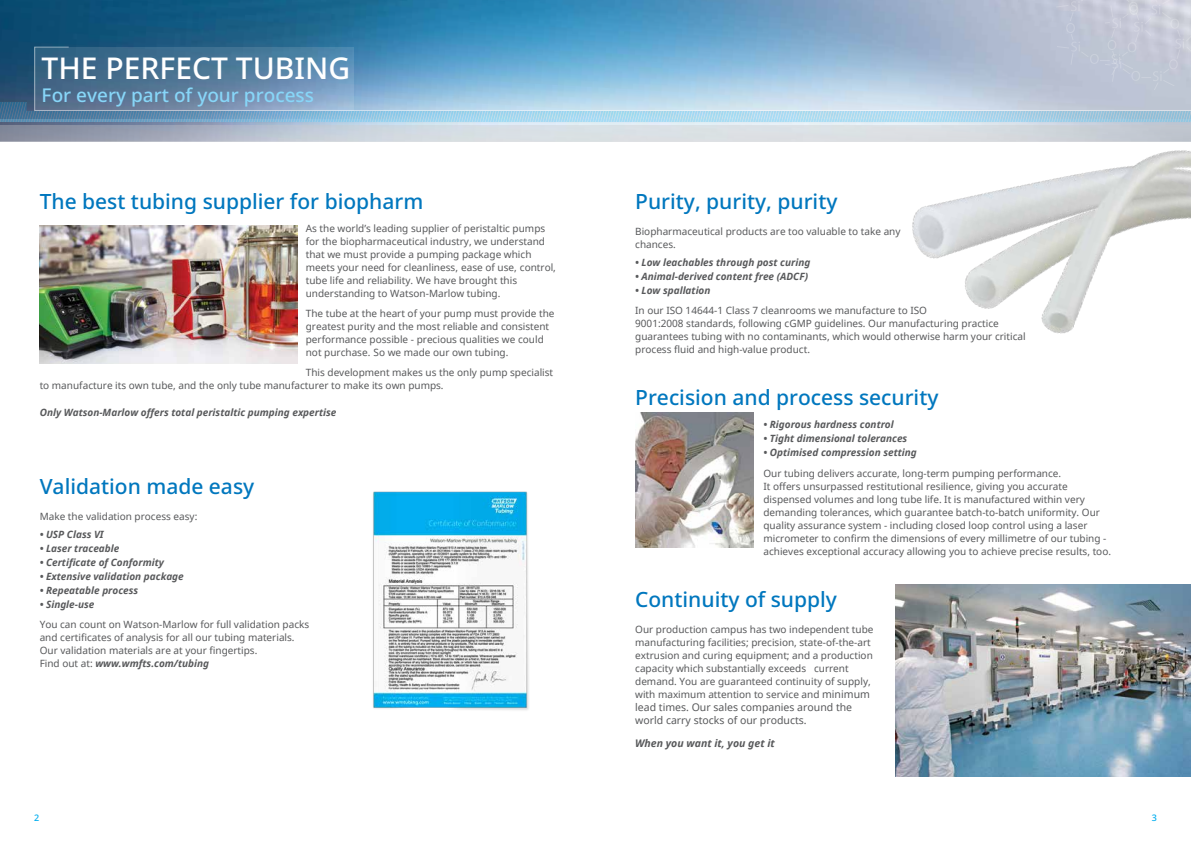
<style>
.page{position:relative;width:1191px;height:842px;background:#fff}
.page>*{position:absolute;margin:0;border:0;box-sizing:border-box;transform-origin:0 0}
.t1{font:500 30px "Noto Sans";color:#fff}
.t2{font:500 21px "Noto Sans";color:#0077be}
.t3{font:500 19px "Noto Sans";color:#87d6f8}
.t4{font:10.5px/13px "Noto Sans";color:#58595b}
.t5{font:italic 700 10.5px "Noto Sans";color:#58595b}
.t6{font:10px/13px "Noto Sans";color:#58595b}
.t7{font:italic 700 10px "Noto Sans";color:#58595b}
.t8{font:500 9px "Noto Sans";color:#00aeef}
.s1{font-weight:700;font-style:italic}
.s2{font-size:10.5px}
</style>
<div class="page">
<img style="left:0;top:0;width:1191px;height:125px">
<svg style="left:0;top:125px;width:1191px;height:17px;background:#c6ccd5"></svg>
<svg style="left:0;top:102px;width:1191px;height:17px;background:#92bed7"></svg>
<hr style="left:0;top:119px;width:1191px;height:3px;background:#9ddcf9">
<svg style="left:34px;top:46px;width:1157px;height:65px;background:#87adc9"></svg>
<svg style="left:1056px;top:0;width:135px;height:89px;background:#c3c7d6"></svg>
<img style="left:40px;top:225px;width:257px;height:139px">
<img style="left:635px;top:413px;width:118px;height:135px">
<img style="left:895px;top:584px;width:296px;height:193px">
<img style="left:889px;top:135px;width:302px;height:199px">
<img style="left:373px;top:491px;width:156px;height:219px">
<h1 class="t1" style="left:42px;top:47px;width:310px">THE PERFECT TUBING</h1>
<h3 class="t3" style="left:42px;top:82px;width:274px">For every part of your process</h3>
<h2 class="t2" style="left:40px;top:186px;width:385px">The best tubing supplier for biopharm</h2>
<p class="t6" style="left:306px;top:221px;width:252px">As the world’s leading supplier of peristaltic pumps for the biopharmaceutical industry, we understand that we must provide a pumping package which meets your need for cleanliness, ease of use, control, tube life and reliability. We have brought this understanding to Watson-Marlow tubing.</p>
<p class="t6" style="left:306px;top:306px;width:250px">The tube at the heart of your pump must provide the greatest purity and the most reliable and consistent performance possible - precious qualities we could not purchase. So we made our own tubing.</p>
<p class="t6" style="left:40px;top:365px;width:515px;text-indent:266px">This development makes us the only pump specialist to manufacture its own tube, and the only tube manufacturer to make its own pumps.</p>
<p class="t7" style="left:40px;top:405px;width:298px">Only Watson-Marlow offers total peristaltic pumping expertise</p>
<h2 class="t2" style="left:40px;top:471px;width:216px">Validation made easy</h2>
<p class="t6" style="left:40px;top:509px;width:159px">Make the validation process easy:</p>
<p class="t7" style="left:40px;top:527px;width:66px">• USP Class VI</p>
<p class="t7" style="left:40px;top:541px;width:81px">• Laser traceable</p>
<p class="t7" style="left:40px;top:555px;width:126px">• Certificate of Conformity</p>
<p class="t7" style="left:40px;top:569px;width:146px">• Extensive validation package</p>
<p class="t7" style="left:40px;top:583px;width:100px">• Repeatable process</p>
<p class="t7" style="left:40px;top:597px;width:56px">• Single-use</p>
<p class="t6" style="left:40px;top:617px;width:271px">You can count on Watson-Marlow for full validation packs and certificates of analysis for all our tubing materials.<br>Our validation materials are at your fingertips.<br>Find out at: <span class="s1">www.wmfts.com/tubing</span></p>
<h2 class="t2" style="left:635px;top:186px;width:204px">Purity, purity, purity</h2>
<p class="t6" style="left:635px;top:224px;width:267px">Biopharmaceutical products are too valuable to take any chances.</p>
<p class="t7" style="left:635px;top:255px;width:177px">• Low leachables through post curing</p>
<p class="t7" style="left:635px;top:269px;width:174px">• Animal-derived content free (ADCF)</p>
<p class="t7" style="left:635px;top:283px;width:77px">• Low spallation</p>
<p class="t6" style="left:635px;top:303px;width:392px">In our ISO 14644-1 Class 7 cleanrooms we manufacture to ISO<br>9001:2008 standards, following cGMP guidelines. Our manufacturing practice guarantees tubing with no contaminants, which would otherwise harm your critical process fluid and high-value product.</p>
<h2 class="t2" style="left:635px;top:382px;width:305px">Precision and process security</h2>
<p class="t7" style="left:763px;top:417px;width:132px">• Rigorous hardness control</p>
<p class="t7" style="left:763px;top:431px;width:145px">• Tight dimensional tolerances</p>
<p class="t7" style="left:763px;top:445px;width:155px">• Optimised compression setting</p>
<p class="t6" style="left:763px;top:466px;width:349px">Our tubing delivers accurate, long-term pumping performance.<br>It offers unsurpassed restitutional resilience, giving you accurate dispensed volumes and long tube life. It is manufactured within very demanding tolerances, which guarantee batch-to-batch uniformity. Our quality assurance system - including closed loop control using a laser micrometer to confirm the dimensions of every millimetre of our tubing - achieves exceptional accuracy allowing you to achieve precise results, too.</p>
<h2 class="t2" style="left:635px;top:585px;width:203px">Continuity of supply</h2>
<p class="t6" style="left:635px;top:623px;width:240px">Our production campus has two independent tube manufacturing facilities; precision, state-of-the-art extrusion and curing equipment; and a production capacity which substantially exceeds current demand. You are guaranteed continuity of supply, with maximum attention to service and <span class="s2">minimum</span></p>
<p class="t4" style="left:635px;top:701px;width:218px">lead times. Our sales companies around the world carry stocks of our products.</p>
<p class="t5" style="left:635px;top:736px;width:141px">When you want it, you get it</p>
<p class="t8" style="left:34px;top:811px;width:7px">2</p>
<p class="t8" style="left:1151px;top:811px;width:7px">3</p>
</div>
